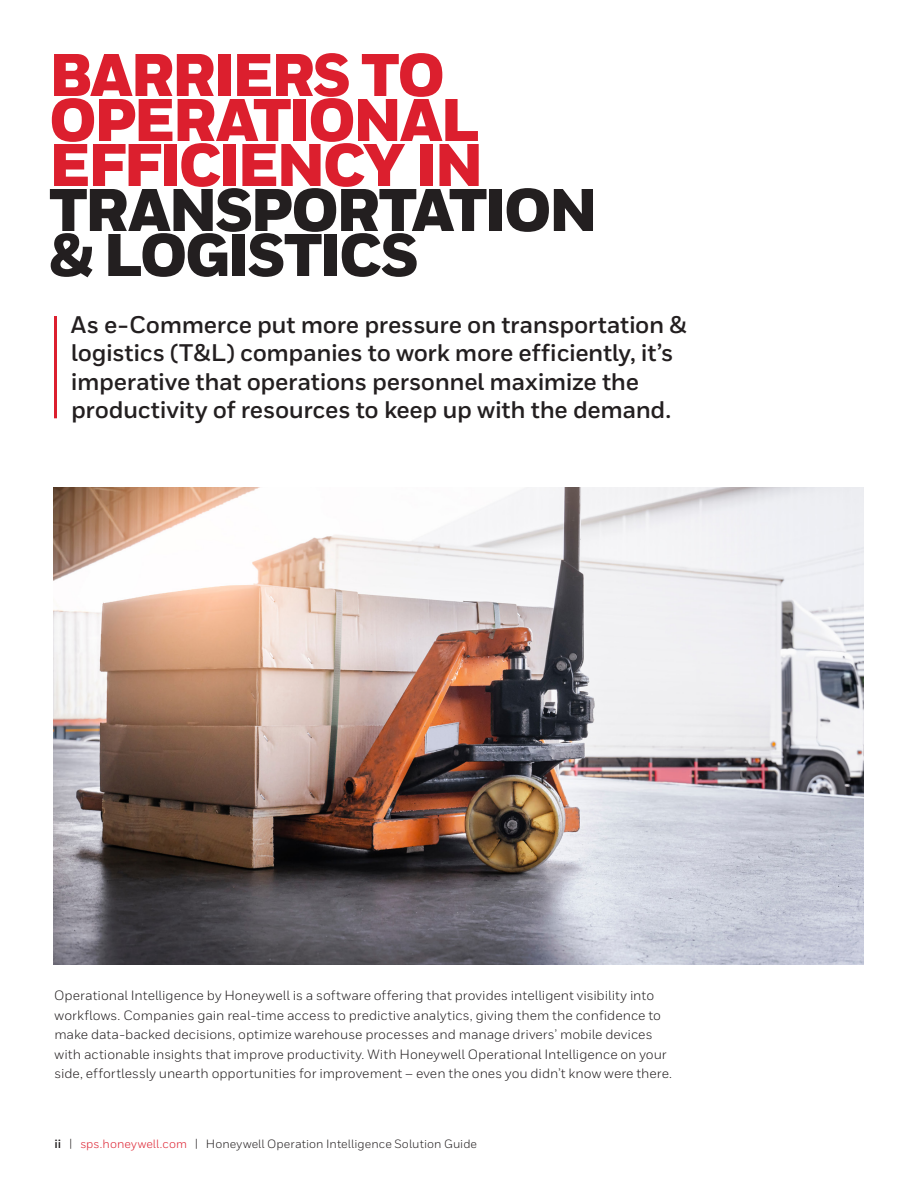
<style>
.page{position:relative;width:918px;height:1188px;background:#fff}
.page>*{position:absolute;margin:0;border:0;box-sizing:border-box;transform-origin:0 0}
.Title_40_30__the_res{font:900 60px/45px "Honeywell Sans";letter-spacing:-.045em;color:#dc1f2e}
.Intro_Body{font:700 24px/28.5px "Honeywell Sans";letter-spacing:-.015em;color:#231f20}
.Body__9_13_pt{font:13.5px/19.5px "Honeywell Sans";color:#231f20}
.MASTER__Header_Foote{font:12px "Honeywell Sans";letter-spacing:.005em;color:#231f20}
.s1{color:#231f20}
.s2{font-weight:700}
.s3{color:#dc1f2e}
</style>
<div class="page">
<hr style="left:54px;top:316px;width:3px;height:102px;background:#dc1f2e">
<img style="left:53px;top:487px;width:810px;height:478px">
<p class="Title_40_30__the_res" style="left:49px;top:55px;width:551px">BARRIERS TO<br>OPERATIONAL<br>EFFICIENCY IN<br><span class="s1">TRANSPORTATION &amp; LOGISTICS</span></p>
<p class="Intro_Body" style="left:71px;top:311px;width:617px">As e-Commerce put more pressure on transportation &amp; logistics (T&amp;L) companies to work more efficiently, it’s imperative that operations personnel maximize the productivity of resources to keep up with the demand.</p>
<p class="Body__9_13_pt" style="left:54px;top:986px;width:619px">Operational Intelligence by Honeywell is a software offering that provides intelligent visibility into workflows. Companies gain real-time access to predictive analytics, giving them the confidence to make data-backed decisions, optimize warehouse processes and manage drivers’ mobile devices with actionable insights that improve productivity. With Honeywell Operational Intelligence on your side, effortlessly unearth opportunities for improvement – even the ones you didn’t know were there.</p>
<p class="MASTER__Header_Foote" style="left:54px;top:1136px;width:424px"><span class="s2">ii</span> | <span class="s3">sps.honeywell.com</span> | Honeywell Operation Intelligence Solution Guide</p>
</div>
